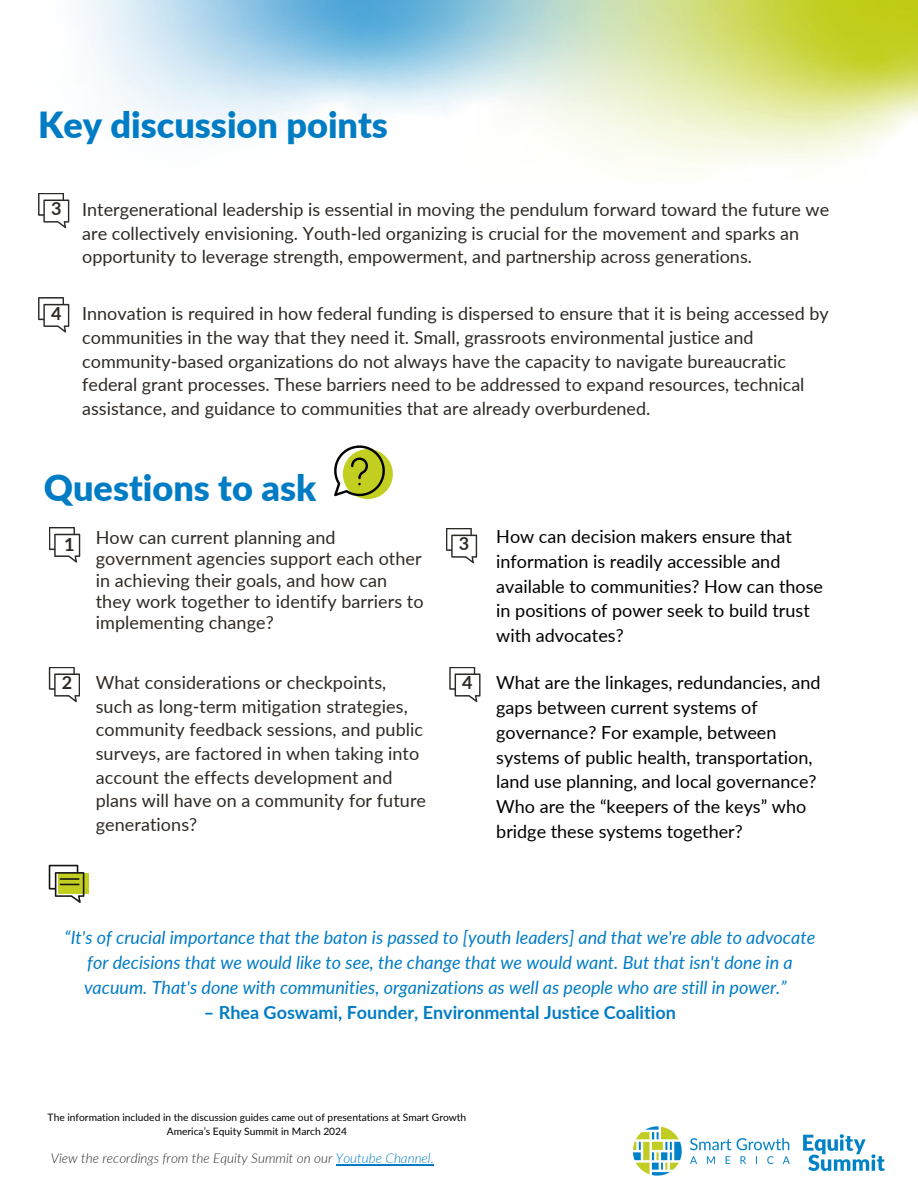
<style>
.page{position:relative;width:918px;height:1188px;background:#fff}
.page>*{position:absolute;margin:0;border:0;box-sizing:border-box;transform-origin:0 0}
.t1{font:900 36px "Lato";color:#007cc5}
.t2{font:700 18.15px "Lato";color:#2f2924}
.t3{font:18px/23.7px "Lato";color:#2f2924}
.t4{font:18px/24.8px "Lato";color:#000}
.t5{font:italic 18px/24.8px "Lato";color:#007cc5;text-align:center}
.t6{font:700 18px "Lato";color:#007cc5}
.t7{font:700 18px "Lato";color:#2f2924}
.t8{font:italic 300 13.5px "Lato";color:#2b2926}
.t9{font:10.2px/13.6px "Lato";color:#000;text-align:center}
.s1{color:#007cc5}
</style>
<div class="page">
<img style="left:80px;top:0;width:838px;height:173px">
<img style="left:632px;top:1126px;width:158px;height:50px">
<img style="left:804px;top:1134px;width:81px;height:37px">
<svg style="left:38px;top:193px;width:31px;height:35px"></svg>
<svg style="left:38px;top:297px;width:31px;height:36px"></svg>
<svg style="left:49px;top:527px;width:31px;height:36px"></svg>
<svg style="left:49px;top:667px;width:31px;height:35px"></svg>
<svg style="left:446px;top:528px;width:31px;height:35px"></svg>
<svg style="left:449px;top:667px;width:32px;height:35px"></svg>
<div style="left:343px;top:449px;width:50px;height:50px;background:#c2cf21;border-radius:50%"></div>
<svg style="left:334px;top:445px;width:51px;height:51px"></svg>
<svg style="left:84px;top:873px;width:4px;height:20px"></svg>
<svg style="left:49px;top:865px;width:35px;height:38px"></svg>
<hr style="left:336px;top:1164px;width:98px;height:1px;background:#007cc5">
<h2 class="t1" style="left:38px;top:103px;width:351px">Key discussion points</h2>
<p class="t7" style="left:51px;top:198px;width:12px">3</p>
<h1 class="t3" style="left:82px;top:197px;width:749px">Intergenerational leadership is essential in moving the pendulum forward toward the future we are collectively envisioning. Youth-led organizing is crucial for the movement and sparks an opportunity to leverage strength, empowerment, and partnership across generations.</h1>
<p class="t7" style="left:51px;top:302px;width:12px">4</p>
<p class="t3" style="left:82px;top:302px;width:748px">Innovation is required in how federal funding is dispersed to ensure that it is being accessed by communities in the way that they need it. Small, grassroots environmental justice and community-based organizations do not always have the capacity to navigate bureaucratic federal grant processes. These barriers need to be addressed to expand resources, technical assistance, and guidance to communities that are already overburdened.</p>
<p class="t1" style="left:44px;top:465px;width:274px">Questions to ask</p>
<h2 class="t2" style="left:64px;top:533px;width:12px">1</h2>
<p class="t3" style="left:96px;top:526px;width:329px;line-height:21.3px">How can current planning and government agencies support each other in achieving their goals, and how can they work together to identify barriers to implementing change?</p>
<h2 class="t7" style="left:62px;top:671px;width:12px">2</h2>
<p class="t3" style="left:96px;top:670px;width:332px">What considerations or checkpoints, such as long-term mitigation strategies, community feedback sessions, and public surveys, are factored in when taking into account the effects development and plans will have on a community for future generations?</p>
<h2 class="t7" style="left:459px;top:533px;width:12px">3</h2>
<h2 class="t7" style="left:462px;top:671px;width:12px">4</h2>
<p class="t4" style="left:496px;top:524px;width:328px">How can decision makers ensure that information is readily accessible and available to communities? How can those in positions of power seek to build trust with advocates?</p>
<h2 class="t4" style="left:496px;top:670px;width:326px">What are the linkages, redundancies, and gaps between current systems of governance? For example, between systems of public health, transportation, land use planning, and local governance?<br>Who are the “keepers of the keys” who bridge these systems together?</h2>
<h3 class="t5" style="left:65px;top:925px;width:752px">“It's of crucial importance that the baton is passed to [youth leaders] and that we're able to advocate for decisions that we would like to see, the change that we would want. But that isn't done in a vacuum. That's done with communities, organizations as well as people who are still in power.”</h3>
<h3 class="t6" style="left:204px;top:1001px;width:473px">– Rhea Goswami, Founder, Environmental Justice Coalition</h3>
<h1 class="t9" style="left:48px;top:1111px;width:420px">The information included in the discussion guides came out of presentations at Smart Growth<br>America’s Equity Summit in March 2024</h1>
<p class="t8" style="left:51px;top:1150px;width:385px">View the recordings from the Equity Summit on our <span class="s1">Youtube Channel.</span></p>
</div>
